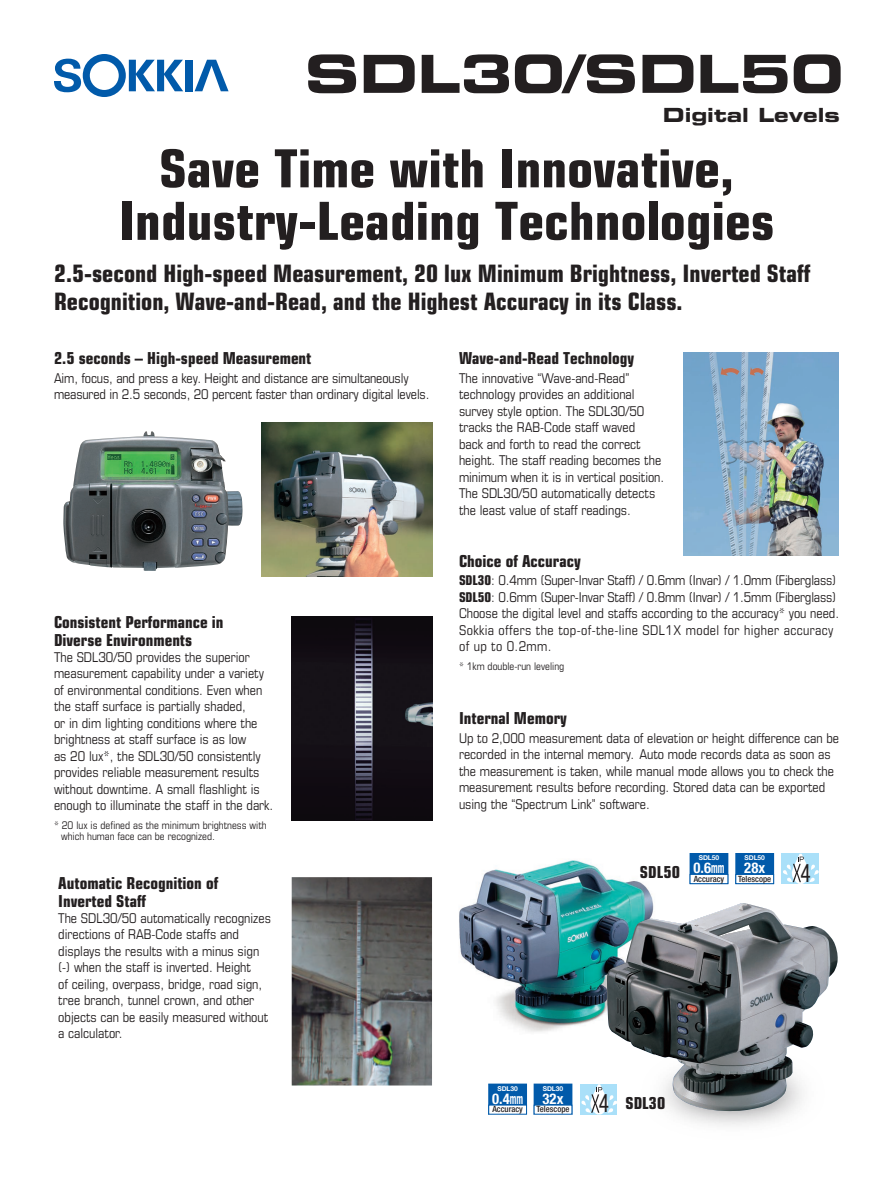
<style>
.page{position:relative;width:893px;height:1188px;background:#fff}
.page>*{position:absolute;margin:0;border:0;box-sizing:border-box;transform-origin:0 0}
.t1{font:700 condensed 52.5px "Eurostile LT Std";color:#231f20;scale:1.06 1}
.t2{font:52.5px "Eurostile LT Std Bold Ex 2";color:#231f20}
.t3{font:condensed 25.05px "Helvetica Neue";color:#231f20;scale:.86 1}
.t4{font:700 condensed 24px/28.5px "Eurostile LT Std";color:#231f20}
.t5{font:19.5px "Eurostile LT Std Bold Ex 2";color:#231f20}
.さぶ見出し{font:700 condensed 16.5px/18px "Eurostile LT Std";color:#231f20}
.t6{font:700 condensed 14.7px "Helvetica Neue";color:#fff}
.t7{font:condensed 13.5px/16.5px "Eurostile LT Std";color:#231f20}
.t8{font:condensed 13.5px/16.5px "Eurostile LT Std";letter-spacing:.03em;color:#231f20}
.t9{font:condensed 10.5px/11.2px "Eurostile LT Std";color:#231f20}
.t10{font:500 condensed 8.7px "Helvetica Neue";color:#231f20}
.t11{font:700 6.6px "Helvetica Neue";color:#fff}
.s1{font-weight:700}
</style>
<div class="page">
<div style="left:185px;top:60px;width:7px;height:31px;background:#015aaa"></div>
<svg style="left:195px;top:60px;width:34px;height:31px"></svg>
<svg style="left:54px;top:54px;width:129px;height:43px"></svg>
<img style="left:262px;top:422px;width:170px;height:154px">
<img style="left:63px;top:431px;width:180px;height:140px">
<img style="left:292px;top:616px;width:140px;height:204px">
<img style="left:292px;top:877px;width:140px;height:209px">
<img style="left:684px;top:352px;width:155px;height:204px">
<img style="left:459px;top:860px;width:194px;height:172px">
<img style="left:607px;top:903px;width:231px;height:208px">
<div style="left:534px;top:1084px;width:38px;height:30px;background:#015aaa"></div>
<div style="left:534px;top:1105px;width:38px;height:9px;background:#fff"></div>
<div style="left:489px;top:1084px;width:37px;height:30px;background:#015aaa"></div>
<div style="left:489px;top:1084px;width:38px;height:30px;border:1px solid #015aaa"></div>
<div style="left:489px;top:1105px;width:37px;height:9px;background:#fff"></div>
<div style="left:580px;top:1084px;width:37px;height:30px;background:#aae0f9"></div>
<svg style="left:581px;top:1084px;width:36px;height:30px"></svg>
<div style="left:736px;top:854px;width:38px;height:30px;background:#015aaa"></div>
<div style="left:736px;top:853px;width:38px;height:31px;border:1px solid #015aaa"></div>
<div style="left:736px;top:874px;width:38px;height:10px;background:#fff"></div>
<div style="left:736px;top:874px;width:38px;height:10px;border:1px solid #015aaa"></div>
<div style="left:690px;top:854px;width:38px;height:30px;background:#015aaa"></div>
<div style="left:690px;top:853px;width:38px;height:31px;border:1px solid #015aaa"></div>
<div style="left:690px;top:874px;width:38px;height:10px;background:#fff"></div>
<div style="left:690px;top:874px;width:38px;height:10px;border:1px solid #015aaa"></div>
<div style="left:781px;top:853px;width:38px;height:31px;background:#aae0f9"></div>
<svg style="left:783px;top:854px;width:36px;height:30px"></svg>
<p class="t2" style="left:305px;top:37px;width:540px">SDL30/SDL50</p>
<p class="t5" style="left:663px;top:101px;width:178px">Digital Levels</p>
<p class="t1" style="left:159px;top:137px;width:544px">Save Time with Innovative,</p>
<p class="t1" style="left:118px;top:189px;width:620px">Industry-Leading Technologies</p>
<p class="t4" style="left:54px;top:259px;width:758px">2.5-second High-speed Measurement, 20 lux Minimum Brightness, Inverted Staff<br>Recognition, Wave-and-Read, and the Highest Accuracy in its Class.</p>
<p class="さぶ見出し" style="left:54px;top:349px;width:259px">2.5 seconds – High-speed Measurement</p>
<p class="t7" style="left:54px;top:370px;width:377px">Aim, focus, and press a key. Height and distance are simultaneously measured in 2.5 seconds, 20 percent faster than ordinary digital levels.</p>
<p class="さぶ見出し" style="left:459px;top:349px;width:177px">Wave-and-Read Technology</p>
<p class="t7" style="left:459px;top:370px;width:207px">The innovative “Wave-and-Read” technology provides an additional survey style option. The SDL30/50 tracks the RAB-Code staff waved<br>back and forth to read the correct height. The staff reading becomes the minimum when it is in vertical position.<br>The SDL30/50 automatically detects the least value of staff readings.</p>
<p class="さぶ見出し" style="left:459px;top:552px;width:123px">Choice of Accuracy</p>
<p class="t7" style="left:459px;top:572px;width:379px"><span class="s1">SDL30</span>: 0.4mm (Super-Invar Staff) / 0.6mm (Invar) / 1.0mm (Fiberglass)</p>
<p class="t7" style="left:459px;top:589px;width:379px"><span class="s1">SDL50</span>: 0.6mm (Super-Invar Staff) / 0.8mm (Invar) / 1.5mm (Fiberglass)</p>
<p class="t7" style="left:459px;top:605px;width:382px">Choose the digital level and staffs according to the accuracy* you need.</p>
<p class="t8" style="left:459px;top:622px;width:376px">Sokkia offers the top-of-the-line SDL1X model for higher accuracy of up to 0.2mm.</p>
<p class="t9" style="left:459px;top:660px;width:107px">* 1km double-run leveling</p>
<p class="さぶ見出し" style="left:54px;top:613px;width:171px">Consistent Performance in<br>Diverse Environments</p>
<p class="t7" style="left:54px;top:649px;width:221px">The SDL30/50 provides the superior measurement capability under a variety of environmental conditions. Even when the staff surface is partially shaded,<br>or in dim lighting conditions where the brightness at staff surface is as low<br>as 20 lux*, the SDL30/50 consistently provides reliable measurement results without downtime. A small flashlight is enough to illuminate the staff in the dark.</p>
<p class="t9" style="left:61px;top:819px;width:207px;text-indent:-7px">* 20 lux is defined as the minimum brightness with which human face can be recognized.</p>
<p class="さぶ見出し" style="left:58px;top:874px;width:162px">Automatic Recognition of<br>Inverted Staff</p>
<p class="t7" style="left:58px;top:910px;width:214px">The SDL30/50 automatically recognizes directions of RAB-Code staffs and displays the results with a minus sign (-) when the staff is inverted. Height<br>of ceiling, overpass, bridge, road sign, tree branch, tunnel crown, and other objects can be easily measured without a calculator.</p>
<p class="さぶ見出し" style="left:459px;top:709px;width:109px">Internal Memory</p>
<p class="t7" style="left:459px;top:730px;width:382px">Up to 2,000 measurement data of elevation or height difference can be recorded in the internal memory. Auto mode records data as soon as the measurement is taken, while manual mode allows you to check the measurement results before recording. Stored data can be exported using the “Spectrum Link” software.</p>
<p class="t11" style="left:699px;top:854px;width:22px">SDL50</p>
<p class="t6" style="left:693px;top:859px;width:32px">0.6mm</p>
<p class="t11" style="left:744px;top:854px;width:22px">SDL50</p>
<p class="t6" style="left:744px;top:859px;width:22px">28x</p>
<p class="さぶ見出し" style="left:640px;top:863px;width:42px">SDL50</p>
<p class="t3" style="left:800px;top:858px;width:14px">4</p>
<p class="t10" style="left:694px;top:873px;width:32px">Accuracy</p>
<p class="t10" style="left:738px;top:873px;width:34px">Telescope</p>
<p class="t11" style="left:497px;top:1084px;width:22px">SDL30</p>
<p class="t6" style="left:492px;top:1089px;width:32px">0.4mm</p>
<p class="t3" style="left:599px;top:1089px;width:14px">4</p>
<p class="さぶ見出し" style="left:625px;top:1094px;width:42px">SDL30</p>
<p class="t11" style="left:543px;top:1084px;width:22px">SDL30</p>
<p class="t6" style="left:543px;top:1089px;width:22px">32x</p>
<p class="t10" style="left:492px;top:1104px;width:32px">Accuracy</p>
<p class="t10" style="left:537px;top:1104px;width:34px">Telescope</p>
</div>
